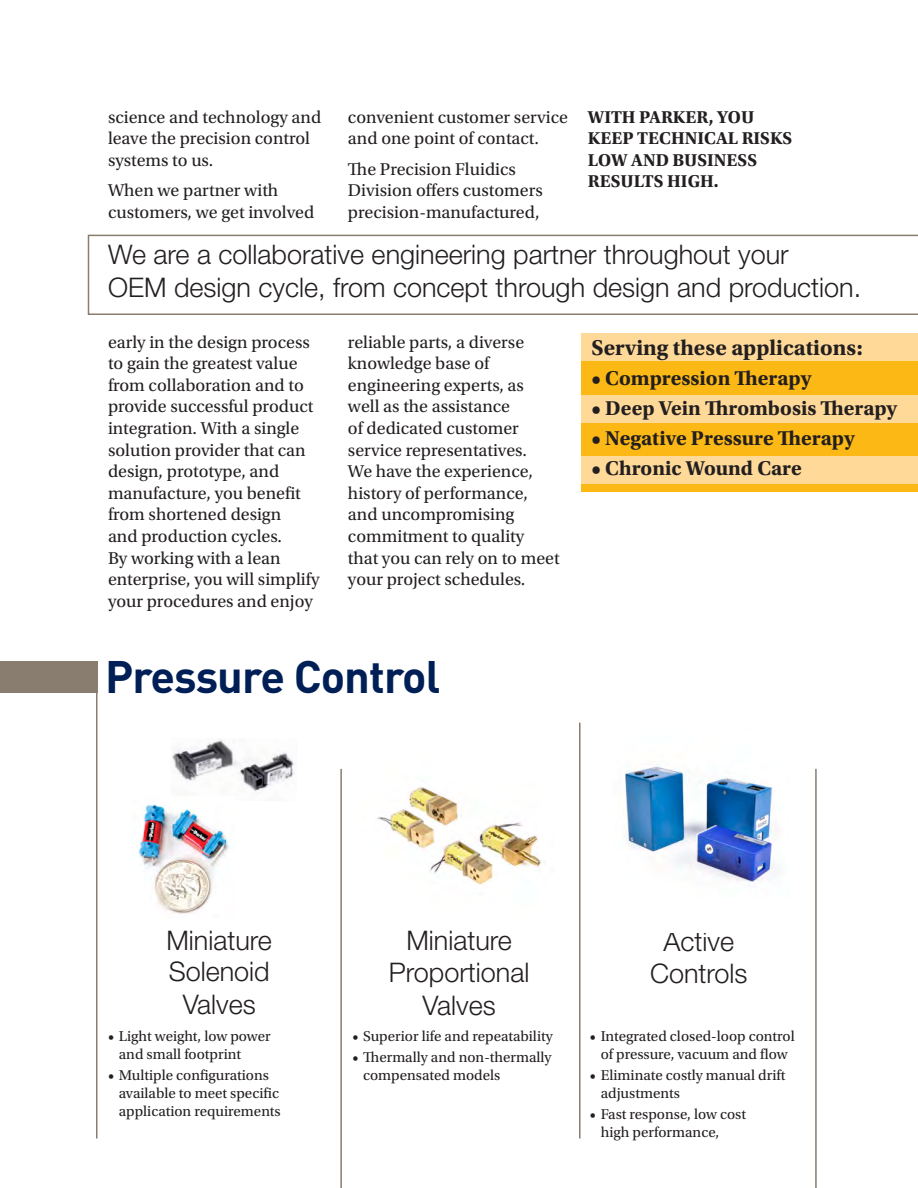
<style>
.page{position:relative;width:918px;height:1188px;background:#fff}
.page>*{position:absolute;margin:0;border:0;box-sizing:border-box;transform-origin:0 0}
.B_head{font:700 45px "DINOT";letter-spacing:-.02em;color:#001f56}
.C_head{font:300 27px/32.4px "Helvetica Neue LT Std";color:#231f20;text-align:center}
.t1{font:700 22.5px "Utopia Std";color:#231f20}
.t2{font:700 21px "Utopia Std";color:#231f20}
.BT{font:18px/21.6px "Utopia Std";color:#231f20}
.BT_head{font:700 18px/21.6px "Utopia Std";color:#231f20}
.BL_small{font:15px/18px "Utopia Std";color:#231f20}
</style>
<div class="page">
<hr style="left:96px;top:662px;width:2px;height:476px;background:#887d6e">
<hr style="left:340px;top:769px;width:2px;height:419px;background:#887d6e">
<hr style="left:579px;top:723px;width:1px;height:416px;background:#887d6e">
<hr style="left:815px;top:769px;width:2px;height:419px;background:#887d6e">
<div style="left:0;top:661px;width:97px;height:32px;background:#887d6e"></div>
<svg style="left:88px;top:235px;width:830px;height:80px"></svg>
<div style="left:581px;top:333px;width:337px;height:29px;background:#fed998"></div>
<div style="left:581px;top:362px;width:337px;height:130px;background:#fcb814"></div>
<div style="left:581px;top:395px;width:337px;height:28px;background:#fed998"></div>
<div style="left:581px;top:456px;width:337px;height:28px;background:#fed998"></div>
<img style="left:625px;top:764px;width:153px;height:118px">
<img style="left:377px;top:786px;width:166px;height:99px">
<img style="left:172px;top:740px;width:123px;height:52px">
<img style="left:138px;top:804px;width:91px;height:110px">
<p class="BT" style="left:108px;top:106px;width:215px">science and technology and leave the precision control systems to us.</p>
<p class="BT" style="left:108px;top:180px;width:208px">When we partner with customers, we get involved</p>
<p class="BT" style="left:348px;top:106px;width:221px">convenient customer service and one point of contact.</p>
<p class="BT" style="left:348px;top:158px;width:196px">The Precision Fluidics<br>Division offers customers precision-manufactured,</p>
<p class="BT_head" style="left:588px;top:106px;width:206px">WITH PARKER, YOU<br>KEEP TECHNICAL RISKS<br>LOW AND BUSINESS<br>RESULTS HIGH.</p>
<p class="C_head" style="left:108px;top:238px;width:755px;text-align:left">We are a collaborative engineering partner throughout your<br>OEM design cycle, from concept through design and production.</p>
<p class="t1" style="left:592px;top:335px;width:273px">Serving these applications:</p>
<p class="t2" style="left:592px;top:366px;width:221px">• Compression Therapy</p>
<p class="t2" style="left:592px;top:396px;width:307px">• Deep Vein Thrombosis Therapy</p>
<p class="t2" style="left:592px;top:426px;width:265px">• Negative Pressure Therapy</p>
<p class="t2" style="left:592px;top:456px;width:212px">• Chronic Wound Care</p>
<p class="BT" style="left:108px;top:331px;width:213px">early in the design process to gain the greatest value from collaboration and to provide successful product integration. With a single solution provider that can design, prototype, and manufacture, you benefit from shortened design<br>and production cycles.<br>By working with a lean enterprise, you will simplify your procedures and enjoy</p>
<p class="BT" style="left:348px;top:331px;width:213px">reliable parts, a diverse knowledge base of engineering experts, as well as the assistance<br>of dedicated customer service representatives.<br>We have the experience, history of performance, and uncompromising commitment to quality<br>that you can rely on to meet your project schedules.</p>
<p class="B_head" style="left:105px;top:646px;width:337px">Pressure Control</p>
<p class="C_head" style="left:166px;top:924px;width:107px;line-height:32px">Miniature<br>Solenoid<br>Valves</p>
<p class="C_head" style="left:389px;top:924px;width:142px">Miniature<br>Proportional<br>Valves</p>
<p class="C_head" style="left:664px;top:924px;width:72px">Active</p>
<p class="C_head" style="left:650px;top:957px;width:99px">Controls</p>
<p class="BL_small" style="left:119px;top:1028px;width:153px;text-indent:-11px">• Light weight, low power and small footprint</p>
<p class="BL_small" style="left:119px;top:1067px;width:164px;text-indent:-11px">• Multiple configurations available to meet specific application requirements</p>
<p class="BL_small" style="left:352px;top:1027px;width:202px">• Superior life and repeatability</p>
<p class="BL_small" style="left:363px;top:1048px;width:190px;text-indent:-11px">• Thermally and non-thermally compensated models</p>
<p class="BL_small" style="left:590px;top:1027px;width:206px;text-align:center">• Integrated closed-loop control of pressure, vacuum and flow</p>
<p class="BL_small" style="left:601px;top:1066px;width:186px;text-indent:-11px">• Eliminate costly manual drift adjustments</p>
<p class="BL_small" style="left:601px;top:1105px;width:147px;text-indent:-11px">• Fast response, low cost high performance,</p>
</div>
